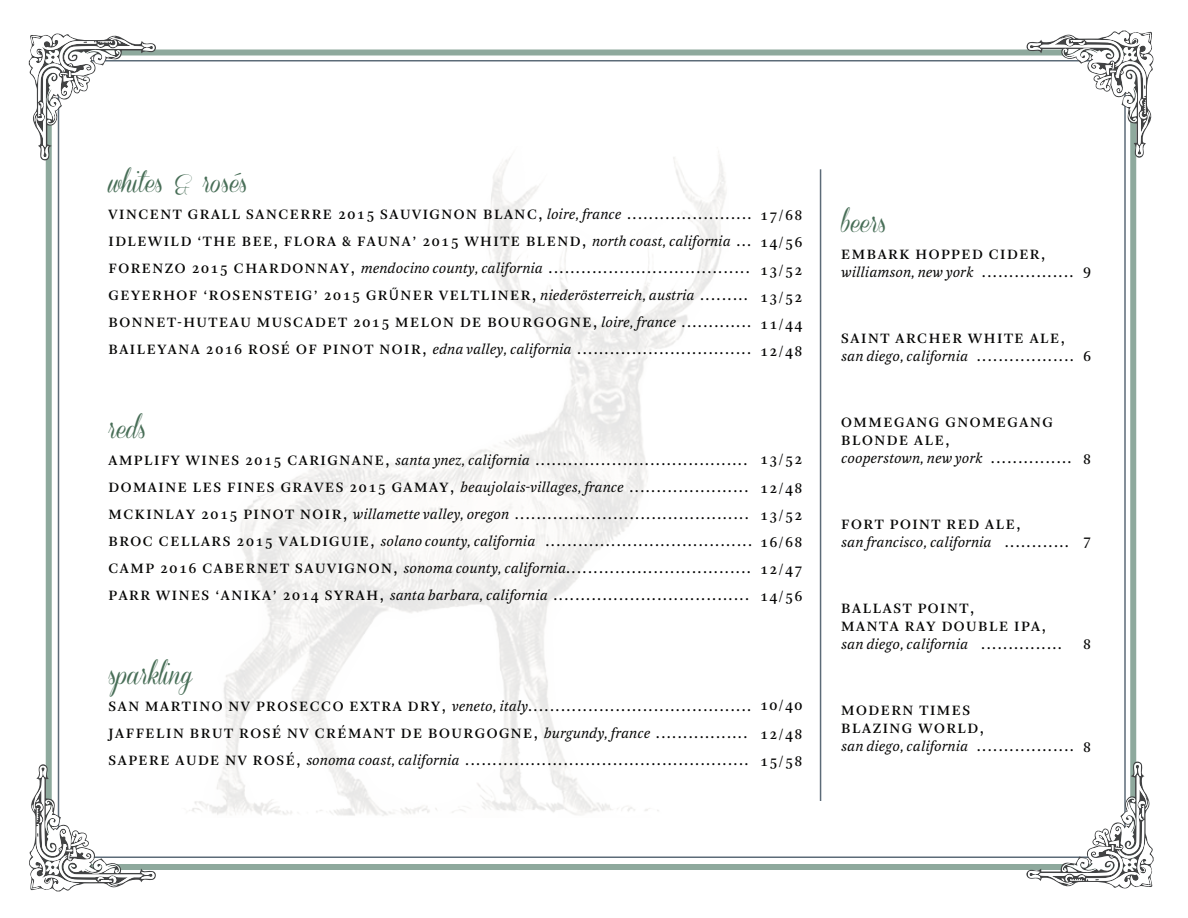
<style>
.page{position:relative;width:1188px;height:918px;background:#fff}
.page>*{position:absolute;margin:0;border:0;box-sizing:border-box;transform-origin:0 0}
.t1{font:24px "Coneria Script Demo";color:#486e57}
.t2{font:15px/27px "Arnhem";letter-spacing:.1em;color:#050504}
.t3{font:italic 15px "Arnhem Blond";color:#050504}
.s1{font-family:"Arnhem Blond";font-style:italic}
.s2{font-family:"Myriad Pro"}
.s3{font-family:"Arnhem";font-style:normal}
</style>
<div class="page">
<img style="left:189px;top:151px;width:537px;height:665px">
<div style="left:46px;top:50px;width:1090px;height:820px;border:6px solid #8ea99d"></div>
<hr style="left:820px;top:169px;width:1px;height:632px;background:#5c6b78">
<svg style="left:29px;top:33px;width:127px;height:127px"></svg>
<svg style="left:29px;top:764px;width:127px;height:127px"></svg>
<svg style="left:1026px;top:762px;width:128px;height:127px"></svg>
<svg style="left:1027px;top:31px;width:127px;height:127px"></svg>
<h1 class="t1" style="left:108px;top:170px;width:141px">whites &amp; rosés</h1>
<p class="t2" style="left:108px;top:201px;width:645px">VINCENT GRALL SANCERRE 2015 SAUVIGNON BLANC, <span class="s1">loire, france</span> .......................<br>IDLEWILD ‘THE BEE, FLORA &amp; FAUNA’ 2015 WHITE BLEND, <span class="s1">north coast, california</span> ...<br>FORENZO 2015 CHARDONNAY, <span class="s1">mendocino county, california</span> .....................................<br>GEYERHOF ‘ROSENSTEIG’ 2015 GR<span class="s2">Ű</span>NER VELTLINER, <span class="s1">niederösterreich, austria</span> .........<br>BONNET-HUTEAU MUSCADET 2015 MELON DE BOURGOGNE, <span class="s1">loire, france</span> .............<br>BAILEYANA 2016 ROSÉ OF PINOT NOIR, <span class="s1">edna valley, california</span> ................................</p>
<p class="t2" style="left:760px;top:202px;width:44px">17/68<br>14/56</p>
<p class="t2" style="left:760px;top:257px;width:44px;text-align:justify">13/52<br>13/52<br>11/44<br>12/48</p>
<h1 class="t1" style="left:108px;top:416px;width:39px">reds</h1>
<p class="t2" style="left:108px;top:447px;width:645px">AMPLIFY WINES 2015 CARIGNANE, <span class="s1">santa ynez, california</span> .......................................<br>DOMAINE LES FINES GRAVES 2015 GAMAY, <span class="s1">beaujolais-villages, france</span> ......................<br>MCKINLAY 2015 PINOT NOIR, <span class="s1">willamette valley, oregon</span> ...........................................<br>BROC CELLARS 2015 VALDIGUIE, <span class="s1">solano county, california</span> ......................................<br>CAMP 2016 CABERNET SAUVIGNON, <span class="s1">sonoma county, california</span>..................................<br>PARR WINES ‘ANIKA’ 2014 SYRAH, <span class="s1">santa barbara, california</span> ....................................</p>
<p class="t2" style="left:760px;top:445px;width:44px;line-height:28.5px">13/52<br>12/48</p>
<p class="t2" style="left:760px;top:502px;width:44px;text-align:justify">13/52<br>16/68<br>12/47<br>14/56</p>
<h1 class="t1" style="left:108px;top:662px;width:85px">sparkling</h1>
<p class="t2" style="left:108px;top:693px;width:644px">SAN MARTINO NV PROSECCO EXTRA DRY, <span class="s1">veneto, italy</span>.........................................<br>JAFFELIN BRUT ROSÉ NV CRÉMANT DE BOURGOGNE, <span class="s1">burgundy, france</span> .................<br>SAPERE AUDE NV ROSÉ, <span class="s1">sonoma coast, california</span> ....................................................</p>
<p class="t2" style="left:760px;top:691px;width:44px;line-height:28.5px">10/40<br>12/48</p>
<p class="t2" style="left:760px;top:748px;width:44px">15/58</p>
<h1 class="t1" style="left:841px;top:210px;width:47px">beers</h1>
<p class="t2" style="left:841px;top:241px;width:205px">EMBARK HOPPED CIDER,</p>
<p class="t3" style="left:841px;top:264px;width:234px">williamson, new york <span class="s3">.................</span></p>
<p class="t2" style="left:1083px;top:257px;width:9px">9</p>
<p class="t2" style="left:841px;top:325px;width:225px">SAINT ARCHER WHITE ALE,</p>
<p class="t3" style="left:841px;top:348px;width:234px">san diego, california <span class="s3">..................</span></p>
<p class="t2" style="left:1083px;top:343px;width:9px">6</p>
<p class="t2" style="left:841px;top:414px;width:213px;line-height:18px">OMMEGANG GNOMEGANG<br>BLONDE ALE,</p>
<p class="t3" style="left:841px;top:450px;width:232px">cooperstown, new york <span class="s3">...............</span></p>
<p class="t2" style="left:1083px;top:446px;width:9px">8</p>
<p class="t2" style="left:841px;top:511px;width:181px">FORT POINT RED ALE,</p>
<p class="t3" style="left:841px;top:534px;width:229px">san francisco, california <span class="s3">............</span></p>
<p class="t2" style="left:1083px;top:527px;width:9px">7</p>
<p class="t2" style="left:841px;top:600px;width:206px;line-height:18px">BALLAST POINT,<br>MANTA RAY DOUBLE IPA,</p>
<p class="t3" style="left:841px;top:636px;width:222px">san diego, california <span class="s3">...............</span></p>
<p class="t2" style="left:1083px;top:631px;width:9px">8</p>
<p class="t2" style="left:841px;top:702px;width:144px;line-height:18px">MODERN TIMES<br>BLAZING WORLD,</p>
<p class="t3" style="left:841px;top:738px;width:234px">san diego, california <span class="s3">..................</span></p>
<p class="t2" style="left:1083px;top:734px;width:9px">8</p>
</div>
